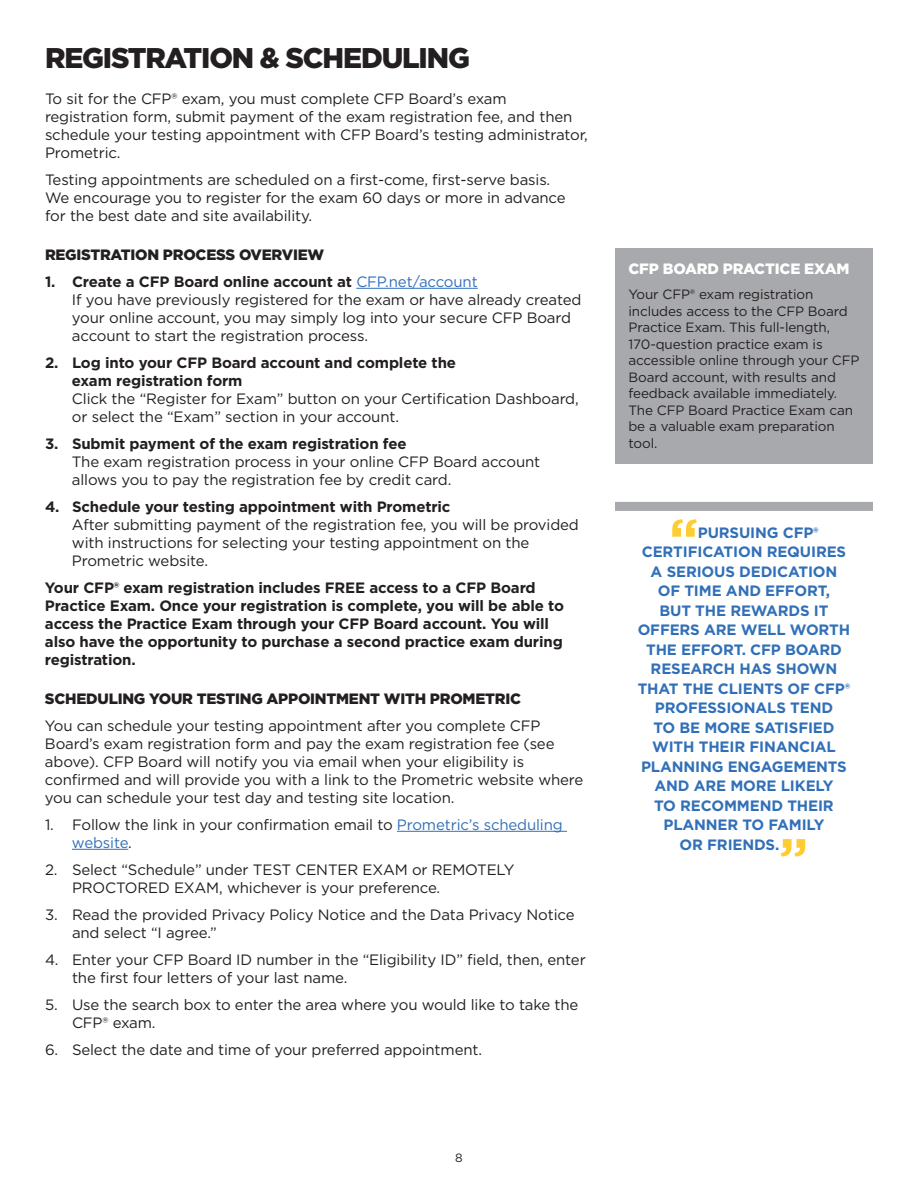
<style>
.page{position:relative;width:918px;height:1188px;background:#fff}
.page>*{position:absolute;margin:0;border:0;box-sizing:border-box;transform-origin:0 0}
.t1{font:700 54px "Gotham";color:#fecd33}
.Section_Header{font:900 28.5px "Gotham";letter-spacing:-.04em;color:#231f20}
.Numbered_List{font:15px/18px "Gotham";letter-spacing:-.01em;color:#231f20}
.Body_text{font:15px/18px "Gotham";letter-spacing:-.01em;color:#231f20}
.t2{font:700 15px "Gotham";letter-spacing:-.01em;color:#3170b8}
.Body_text-2{font:700 15px/18px "Gotham";letter-spacing:-.01em;color:#231f20}
.Subhead{font:900 15px "Gotham";letter-spacing:-.015em;color:#231f20}
.Sidebar_Header{font:900 15px "Gotham";letter-spacing:-.01em;color:#fff}
.Sidebar{font:13.5px/16.5px "Gotham";letter-spacing:-.01em;color:#231f20}
.t3{font:12px "Gotham";color:#231f20}
.s1{font-weight:700}
.s2{color:#3170b8}
</style>
<div class="page">
<hr style="left:356px;top:288px;width:122px;height:1px;background:#3170b8">
<hr style="left:397px;top:831px;width:170px;height:1px;background:#3170b8">
<hr style="left:72px;top:849px;width:56px;height:1px;background:#3170b8">
<div style="left:615px;top:248px;width:258px;height:216px;background:#a8a9ad"></div>
<div style="left:615px;top:502px;width:258px;height:9px;background:#a8a9ad"></div>
<p class="Section_Header" style="left:45px;top:38px;width:426px">REGISTRATION &amp; SCHEDULING</p>
<p class="Body_text" style="left:45px;top:89px;width:544px">To sit for the CFP® exam, you must complete CFP Board’s exam registration form, submit payment of the exam registration fee, and then schedule your testing appointment with CFP Board’s testing administrator, Prometric.</p>
<p class="Body_text" style="left:45px;top:170px;width:522px">Testing appointments are scheduled on a first-come, first-serve basis.<br>We encourage you to register for the exam 60 days or more in advance for the best date and site availability.</p>
<p class="Subhead" style="left:45px;top:244px;width:281px">REGISTRATION PROCESS OVERVIEW</p>
<p class="Numbered_List" style="left:72px;top:272px;width:511px;text-indent:-27px"><span class="s1">1. Create a CFP Board online account at</span> <span class="s2">CFP.net/account<br></span>If you have previously registered for the exam or have already created your online account, you may simply log into your secure CFP Board account to start the registration process.</p>
<p class="Numbered_List" style="left:72px;top:353px;width:508px;text-indent:-27px"><span class="s1">2. Log into your CFP Board account and complete the<br>exam registration form<br></span>Click the “Register for Exam” button on your Certification Dashboard, or select the “Exam” section in your account.</p>
<p class="Numbered_List" style="left:72px;top:434px;width:470px;text-indent:-27px"><span class="s1">3. Submit payment of the exam registration fee<br></span>The exam registration process in your online CFP Board account allows you to pay the registration fee by credit card.</p>
<p class="Numbered_List" style="left:72px;top:497px;width:508px;text-indent:-27px"><span class="s1">4. Schedule your testing appointment with Prometric<br></span>After submitting payment of the registration fee, you will be provided with instructions for selecting your testing appointment on the Prometric website.</p>
<p class="Body_text-2" style="left:45px;top:578px;width:520px">Your CFP® exam registration includes FREE access to a CFP Board Practice Exam. Once your registration is complete, you will be able to access the Practice Exam through your CFP Board account. You will also have the opportunity to purchase a second practice exam during registration.</p>
<p class="Subhead" style="left:45px;top:688px;width:478px">SCHEDULING YOUR TESTING APPOINTMENT WITH PROMETRIC</p>
<p class="Body_text" style="left:45px;top:716px;width:540px">You can schedule your testing appointment after you complete CFP Board’s exam registration form and pay the exam registration fee (see above). CFP Board will notify you via email when your eligibility is confirmed and will provide you with a link to the Prometric website where you can schedule your test day and testing site location.</p>
<p class="Numbered_List" style="left:72px;top:815px;width:492px;text-indent:-27px">1. Follow the link in your confirmation email to <span class="s2">Prometric’s scheduling website</span>.</p>
<p class="Numbered_List" style="left:72px;top:860px;width:444px;text-indent:-27px">2. Select “Schedule” under TEST CENTER EXAM or REMOTELY<br>PROCTORED EXAM, whichever is your preference.</p>
<p class="Numbered_List" style="left:72px;top:905px;width:504px;text-indent:-27px">3. Read the provided Privacy Policy Notice and the Data Privacy Notice and select “I agree.”</p>
<p class="Numbered_List" style="left:72px;top:950px;width:515px;text-indent:-27px">4. Enter your CFP Board ID number in the “Eligibility ID” field, then, enter the first four letters of your last name.</p>
<p class="Numbered_List" style="left:72px;top:995px;width:508px;text-indent:-27px">5. Use the search box to enter the area where you would like to take the<br>CFP® exam.</p>
<p class="Numbered_List" style="left:45px;top:1040px;width:439px">6. Select the date and time of your preferred appointment.</p>
<p class="t3" style="left:455px;top:1150px;width:9px">8</p>
<p class="Sidebar_Header" style="left:628px;top:258px;width:223px">CFP BOARD PRACTICE EXAM</p>
<p class="Sidebar" style="left:628px;top:286px;width:233px">Your CFP® exam registration includes access to the CFP Board<br>Practice Exam. This full-length,<br>170-question practice exam is accessible online through your CFP<br>Board account, with results and feedback available immediately.<br>The CFP Board Practice Exam can be a valuable exam preparation tool.</p>
<p class="t1" style="left:669px;top:502px;width:31px">“</p>
<p class="t2" style="left:698px;top:523px;width:122px">PURSUING CFP®</p>
<p class="t2" style="left:642px;top:542px;width:206px">CERTIFICATION REQUIRES</p>
<p class="t2" style="left:651px;top:562px;width:188px">A SERIOUS DEDICATION</p>
<p class="t2" style="left:658px;top:581px;width:174px">OF TIME AND EFFORT,</p>
<p class="t2" style="left:659px;top:601px;width:171px">BUT THE REWARDS IT</p>
<p class="t2" style="left:638px;top:620px;width:214px">OFFERS ARE WELL WORTH</p>
<p class="t2" style="left:646px;top:640px;width:197px">THE EFFORT. CFP BOARD</p>
<p class="t2" style="left:651px;top:659px;width:188px">RESEARCH HAS SHOWN</p>
<p class="t2" style="left:638px;top:679px;width:214px">THAT THE CLIENTS OF CFP®</p>
<p class="t2" style="left:655px;top:698px;width:180px">PROFESSIONALS TEND</p>
<p class="t2" style="left:653px;top:718px;width:183px">TO BE MORE SATISFIED</p>
<p class="t2" style="left:652px;top:737px;width:185px">WITH THEIR FINANCIAL</p>
<p class="t2" style="left:641px;top:757px;width:207px">PLANNING ENGAGEMENTS</p>
<p class="t2" style="left:654px;top:776px;width:181px">AND ARE MORE LIKELY</p>
<p class="t2" style="left:654px;top:796px;width:181px">TO RECOMMEND THEIR</p>
<p class="t2" style="left:663px;top:815px;width:162px">PLANNER TO FAMILY</p>
<p class="t2" style="left:680px;top:835px;width:101px">OR FRIENDS.</p>
<p class="t1" style="left:779px;top:822px;width:31px">”</p>
</div>
